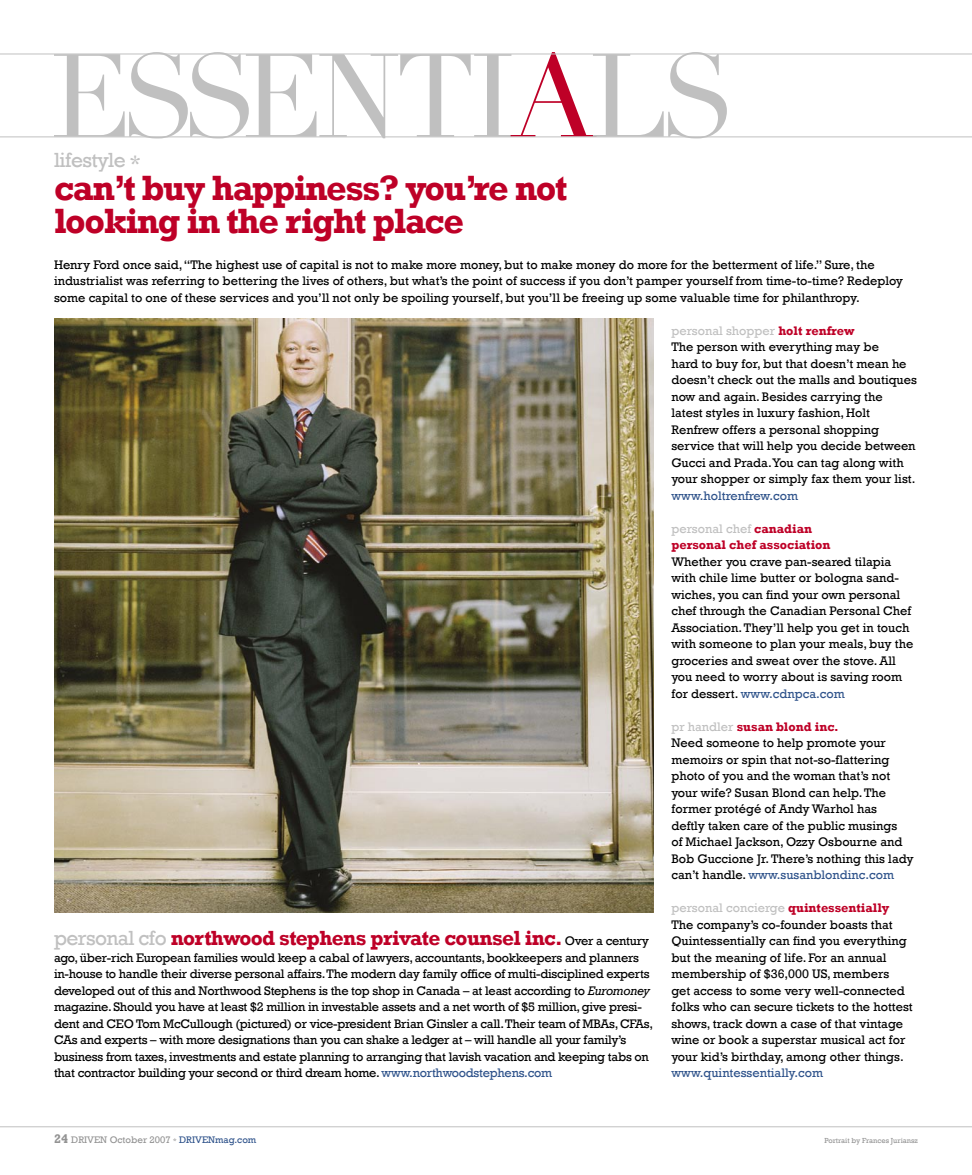
<style>
.page{position:relative;width:972px;height:1175px;background:#fff}
.page>*{position:absolute;margin:0;border:0;box-sizing:border-box;transform-origin:0 0}
.Pull_quote_sans{font:700 36px/33px "Rockwell";letter-spacing:-.04em;color:#be0027}
.Subhead_sans_bold{font:700 21px "Rockwell";letter-spacing:-.03em;color:#be0027}
.Pull_quote_sans-2{font:21px "Rockwell";letter-spacing:-.03em;color:#c0c0c0}
.Text_sans_light{font:12.75px/16.5px "Rockwell";color:#000}
.Subhead_sans_bold-2{font:12.75px/16.5px "Rockwell";letter-spacing:-.02em;color:#000}
.Text_sans_light-2{font:700 12.75px/16.5px "Rockwell";color:#be0027}
.Text_sans_light-3{font:12.75px "Rockwell";color:#c0c0c0}
.Text_sans_bold{font:9.75px "Rockwell";color:#939393}
.Caption_light{font:7.5px "Rockwell";color:#939393}
.s1{font-weight:700;color:#be0027}
.s2{color:#2f538b}
.s3{font-weight:400;color:#c0c0c0}
.s4{font-weight:400;font-size:12.75px;color:#000}
.s5{font-style:italic}
.s6{font-weight:700;font-size:12.75px}
.s7{font-size:6.75px}
</style>
<div class="page">
<img style="left:54px;top:318px;width:599px;height:594px">
<svg style="left:54px;top:52px;width:673px;height:85px"></svg>
<hr style="left:0;top:54px;width:972px;height:1px;background:#c0c0c0">
<hr style="left:0;top:137px;width:972px;height:1px;background:#c0c0c0">
<hr style="left:0;top:1126px;width:972px;height:1px;background:#c0c0c0">
<p class="Pull_quote_sans-2" style="left:54px;top:148px;width:88px">lifestyle *</p>
<p class="Pull_quote_sans" style="left:54px;top:172px;width:515px">can’t buy happiness? you’re not looking in the right place</p>
<p class="Text_sans_light" style="left:54px;top:256px;width:851px">Henry Ford once said, “The highest use of capital is not to make more money, but to make money do more for the betterment of life.” Sure, the industrialist was referring to bettering the lives of others, but what’s the point of success if you don’t pamper yourself from time-to-time? Redeploy some capital to one of these services and you’ll not only be spoiling yourself, but you’ll be freeing up some valuable time for philanthropy.</p>
<p class="Text_sans_light-3" style="left:671px;top:323px;width:185px">personal shopper <span class="s1">holt renfrew</span></p>
<p class="Text_sans_light" style="left:671px;top:339px;width:247px">The person with everything may be<br>hard to buy for, but that doesn’t mean he doesn’t check out the malls and boutiques now and again. Besides carrying the latest styles in luxury fashion, Holt Renfrew offers a personal shopping service that will help you decide between Gucci and Prada. You can tag along with your shopper or simply fax them your list. <span class="s2">www.holtrenfrew.com</span></p>
<p class="Text_sans_light-2" style="left:671px;top:520px;width:161px"><span class="s3">personal chef</span> canadian personal chef association</p>
<p class="Text_sans_light" style="left:671px;top:553px;width:244px">Whether you crave pan-seared tilapia with chile lime butter or bologna sand&shy;wiches, you can find your own personal chef through the Canadian Personal Chef Association. They’ll help you get in touch with someone to plan your meals, buy the groceries and sweat over the stove. All you need to worry about is saving room for dessert. <span class="s2">www.cdnpca.com</span></p>
<p class="Text_sans_light-2" style="left:671px;top:718px;width:169px"><span class="s3">pr handler</span> susan blond inc.</p>
<p class="Text_sans_light" style="left:671px;top:735px;width:244px">Need someone to help promote your memoirs or spin that not-so-flattering photo of you and the woman that’s not your wife? Susan Blond can help. The former protégé of Andy Warhol has deftly taken care of the public musings<br>of Michael Jackson, Ozzy Osbourne and Bob Guccione Jr. There’s nothing this lady can’t handle. <span class="s2">www.susanblondinc.com</span></p>
<p class="Text_sans_light-3" style="left:671px;top:900px;width:219px">personal concierge <span class="s1">quintessentially</span></p>
<p class="Text_sans_light" style="left:671px;top:916px;width:243px">The company’s co-founder boasts that Quintessentially can find you everything but the meaning of life. For an annual membership of $36,000 US, members<br>get access to some very well-connected folks who can secure tickets to the hottest shows, track down a case of that vintage wine or book a superstar musical act for your kid’s birthday, among other things. <span class="s2">www.quintessentially.com</span></p>
<p class="Subhead_sans_bold" style="left:54px;top:925px;width:597px"><span class="s3">personal cfo</span> northwood stephens private counsel inc. <span class="s4">Over a century</span></p>
<p class="Subhead_sans_bold-2" style="left:54px;top:949px;width:601px">ago, über-rich European families would keep a cabal of lawyers, accountants, bookkeepers and planners in-house to handle their diverse personal affairs. The modern day family office of multi-disciplined experts developed out of this and Northwood Stephens is the top shop in Canada – at least according to <span class="s5">Euromoney </span>magazine. Should you have at least $2 million in investable assets and a net worth of $5 million, give presi&shy;dent and CEO Tom McCullough (pictured) or vice-president Brian Ginsler a call. Their team of MBAs, CFAs, CAs and experts – with more designations than you can shake a ledger at – will handle all your family’s business from taxes, investments and estate planning to arranging that lavish vacation and keeping tabs on that contractor building your second or third dream home.<span class="s2">www.northwoodstephens.com</span></p>
<p class="Text_sans_bold" style="left:54px;top:1134px;width:204px"><span class="s6">24</span> DRIVEN October 2007 <span class="s7">*</span> <span class="s2">DRIVENmag.com</span></p>
<p class="Caption_light" style="left:824px;top:1136px;width:95px">Portrait by Frances Juriansz</p>
</div>
